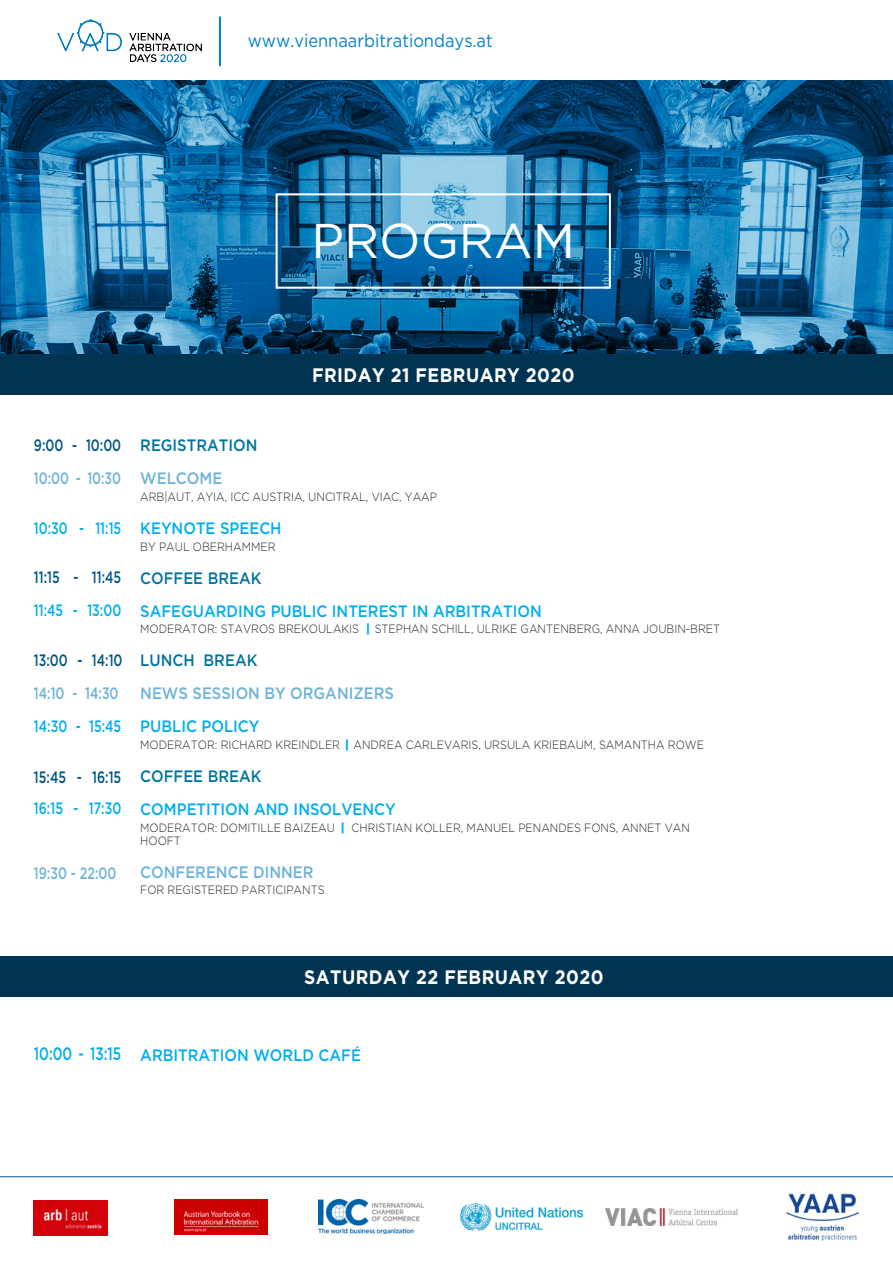
<style>
.page{position:relative;width:893px;height:1263px;background:#fff}
.page>*{position:absolute;margin:0;border:0;box-sizing:border-box;transform-origin:0 0}
.t1{font:48.75px "Gotham";color:#fff}
.t2{font:700 19.5px "Gotham";letter-spacing:.025em;color:#fff;scale:.9 1}
.t3{font:18.3px "Gotham";color:#0082c8;scale:.9 1}
.t4{font:500 18px "Gotham";color:#00aeef;scale:.75 1}
.t5{font:500 16.5px "Gotham";color:#00aeef;scale:.9 1}
.t6{font:500 16.5px "Gotham";color:#6db3d9;scale:.9 1}
.t7{font:500 16.5px "Gotham";color:#00aeef;scale:.75 1}
.t8{font:500 16.5px "Gotham";color:#00749f;scale:.9 1}
.t9{font:500 16.5px "Gotham";color:#005684;scale:.75 1}
.t10{font:500 16.5px "Gotham";color:#6db3d9;scale:.75 1}
.t11{font:300 12px/13.2px "Gotham";color:#231f20;scale:.9 1}
.s1{font-weight:900;color:#00aeef}
</style>
<div class="page">
<img style="left:0;top:80px;width:893px;height:275px">
<div style="left:0;top:957px;width:893px;height:40px;background:#013452"></div>
<div style="left:1px;top:355px;width:892px;height:40px;background:#013452"></div>
<hr style="left:0;top:1176px;width:893px;height:1px;background:#005684">
<hr style="left:219px;top:17px;width:2px;height:49px;background:#0082c8">
<div style="left:276px;top:193px;width:335px;height:96px;border:2px solid #fff"></div>
<img style="left:459px;top:1203px;width:125px;height:29px">
<img style="left:175px;top:1199px;width:92px;height:35px">
<img style="left:319px;top:1200px;width:105px;height:34px">
<img style="left:606px;top:1208px;width:131px;height:17px">
<img style="left:34px;top:1200px;width:74px;height:35px">
<img style="left:786px;top:1193px;width:72px;height:47px">
<img style="left:58px;top:19px;width:144px;height:42px">
<h3 class="t3" style="left:248px;top:28px;width:274px">www.viennaarbitrationdays.at</h3>
<h1 class="t1" style="left:311px;top:209px;width:265px">PROGRAM</h1>
<h2 class="t2" style="left:312px;top:362px;width:293px">FRIDAY 21 FEBRUARY 2020</h2>
<h3 class="t9" style="left:34px;top:435px;width:118px">9:00 - 10:00</h3>
<h3 class="t10" style="left:34px;top:468px;width:118px">10:00 - 10:30</h3>
<h3 class="t7" style="left:34px;top:517px;width:118px">10:30 - 11:15</h3>
<h3 class="t9" style="left:34px;top:567px;width:118px">11:15 - 11:45</h3>
<h3 class="t7" style="left:34px;top:600px;width:118px">11:45 - 13:00</h3>
<h3 class="t9" style="left:34px;top:649px;width:120px">13:00 - 14:10</h3>
<h3 class="t10" style="left:34px;top:682px;width:114px">14:10 - 14:30</h3>
<h3 class="t7" style="left:34px;top:715px;width:118px">14:30 - 15:45</h3>
<h3 class="t9" style="left:34px;top:766px;width:118px">15:45 - 16:15</h3>
<h3 class="t7" style="left:34px;top:798px;width:118px">16:15 - 17:30</h3>
<h3 class="t10" style="left:34px;top:862px;width:111px">19:30 - 22:00</h3>
<h3 class="t8" style="left:140px;top:435px;width:132px">REGISTRATION</h3>
<h3 class="t6" style="left:140px;top:468px;width:93px">WELCOME</h3>
<p class="t11" style="left:140px;top:490px;width:331px">ARB|AUT, AYIA, ICC AUSTRIA, UNCITRAL, VIAC, YAAP</p>
<h3 class="t5" style="left:140px;top:517px;width:159px">KEYNOTE SPEECH</h3>
<p class="t11" style="left:140px;top:539px;width:152px">BY PAUL OBERHAMMER</p>
<h3 class="t8" style="left:140px;top:567px;width:136px">COFFEE BREAK</h3>
<h3 class="t5" style="left:140px;top:600px;width:448px">SAFEGUARDING PUBLIC INTEREST IN ARBITRATION</h3>
<p class="t11" style="left:140px;top:622px;width:646px">MODERATOR: STAVROS BREKOULAKIS <span class="s1">|</span> STEPHAN SCHILL, ULRIKE GANTENBERG, ANNA JOUBIN-BRET</p>
<h3 class="t8" style="left:140px;top:650px;width:132px">LUNCH BREAK</h3>
<h3 class="t6" style="left:140px;top:683px;width:283px">NEWS SESSION BY ORGANIZERS</h3>
<h3 class="t5" style="left:140px;top:716px;width:134px">PUBLIC POLICY</h3>
<p class="t11" style="left:140px;top:738px;width:628px">MODERATOR: RICHARD KREINDLER <span class="s1">|</span> ANDREA CARLEVARIS, URSULA KRIEBAUM, SAMANTHA ROWE</p>
<h3 class="t8" style="left:140px;top:765px;width:136px">COFFEE BREAK</h3>
<h3 class="t5" style="left:140px;top:798px;width:285px">COMPETITION AND INSOLVENCY</h3>
<p class="t11" style="left:140px;top:820px;width:612px">MODERATOR: DOMITILLE BAIZEAU <span class="s1">|</span> CHRISTIAN KOLLER, MANUEL PENANDES FONS, ANNET VAN<br>HOOFT</p>
<h3 class="t6" style="left:140px;top:861px;width:194px">CONFERENCE DINNER</h3>
<p class="t11" style="left:140px;top:883px;width:206px">FOR REGISTERED PARTICIPANTS</p>
<h2 class="t2" style="left:304px;top:964px;width:334px">SATURDAY 22 FEBRUARY 2020</h2>
<h3 class="t4" style="left:34px;top:1041px;width:118px">10:00 - 13:15</h3>
<h3 class="t5" style="left:140px;top:1044px;width:247px">ARBITRATION WORLD CAFÉ</h3>
</div>
